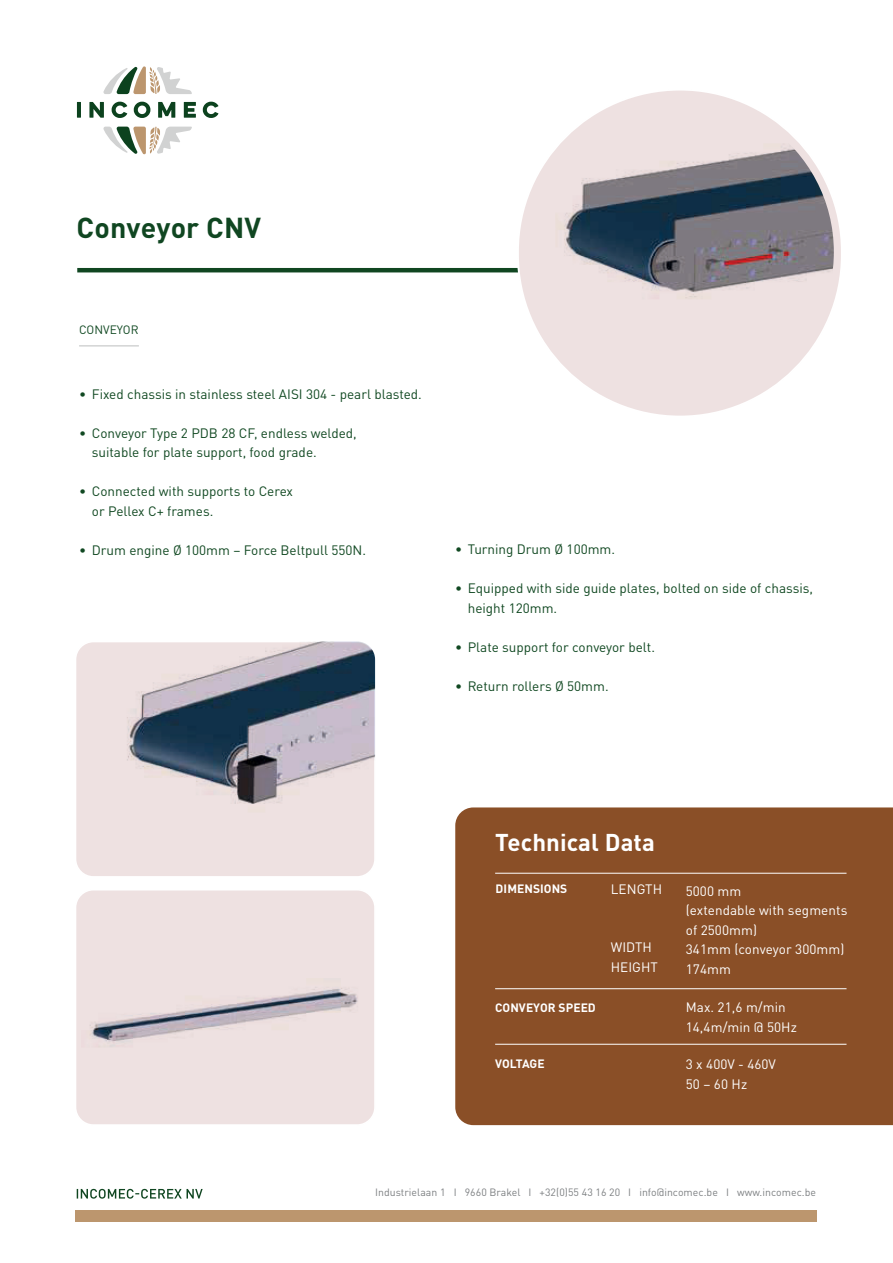
<style>
.page{position:relative;width:893px;height:1263px;background:#fff}
.page>*{position:absolute;margin:0;border:0;box-sizing:border-box;transform-origin:0 0}
.t1{font:700 28.5px "DINOT";letter-spacing:.005em;color:#104621}
.t2{font:700 24px "DINOT";letter-spacing:.005em;color:#fff}
.t3{font:13.5px/19.5px "DINOT";color:#104821}
.t4{font:13.5px/19.5px "DINOT";letter-spacing:.005em;color:#fff}
.t5{font:700 12px "DINOT";letter-spacing:.005em;color:#fff}
.t6{font:12px "DINOT";color:#104821}
.t7{font:10.5px "DINOT";letter-spacing:.005em;color:#7c7f81}
</style>
<div class="page">
<div style="left:75px;top:890px;width:300px;height:235px;background:#eee1e1;border-radius:18px"></div>
<div style="left:75px;top:889px;width:301px;height:237px;border:2px solid #fff;border-radius:18px"></div>
<hr style="left:77px;top:268px;width:514px;height:4px;background:#104621">
<svg style="left:516px;top:90px;width:325px;height:326px"></svg>
<svg style="left:77px;top:102px;width:4px;height:16px"></svg>
<svg style="left:89px;top:102px;width:15px;height:16px"></svg>
<svg style="left:112px;top:102px;width:15px;height:16px"></svg>
<svg style="left:134px;top:102px;width:16px;height:16px"></svg>
<svg style="left:158px;top:102px;width:17px;height:16px"></svg>
<svg style="left:184px;top:102px;width:12px;height:16px"></svg>
<svg style="left:203px;top:102px;width:15px;height:16px"></svg>
<svg style="left:103px;top:66px;width:89px;height:28px"></svg>
<svg style="left:103px;top:127px;width:89px;height:28px"></svg>
<div style="left:75px;top:1210px;width:741px;height:11px;background:#bc966e"></div>
<svg style="left:77px;top:1189px;width:126px;height:9px"></svg>
<img style="left:538px;top:126px;width:296px;height:233px">
<img style="left:90px;top:987px;width:268px;height:60px">
<div style="left:75px;top:641px;width:300px;height:236px;background:#eee1e1;border-radius:18px"></div>
<img style="left:75px;top:641px;width:300px;height:215px">
<div style="left:455px;top:807px;width:438px;height:318px;background:#8a4f27"></div>
<hr style="left:495px;top:988px;width:351px;height:1px;background:#fff">
<hr style="left:495px;top:873px;width:351px;height:1px;background:#fff">
<hr style="left:495px;top:1044px;width:351px;height:1px;background:#fff">
<hr style="left:79px;top:345px;width:60px;height:1px;background:#bcbebf">
<h1 class="t1" style="left:77px;top:209px;width:186px">Conveyor CNV</h1>
<p class="t6" style="left:79px;top:322px;width:61px">CONVEYOR</p>
<p class="t3" style="left:79px;top:384px;width:344px">• Fixed chassis in stainless steel AISI 304 - pearl blasted.</p>
<p class="t3" style="left:92px;top:423px;width:266px;text-indent:-13px">• Conveyor Type 2 PDB 28 CF, endless welded, suitable for plate support, food grade.</p>
<p class="t3" style="left:92px;top:481px;width:203px;text-indent:-13px">• Connected with supports to Cerex or Pellex C+ frames.</p>
<p class="t3" style="left:79px;top:540px;width:289px">• Drum engine Ø 100mm – Force Beltpull 550N.</p>
<p class="t3" style="left:455px;top:539px;width:162px">• Turning Drum Ø 100mm.</p>
<p class="t3" style="left:468px;top:578px;width:347px;text-indent:-13px">• Equipped with side guide plates, bolted on side of chassis, height 120mm.</p>
<p class="t3" style="left:455px;top:637px;width:201px">• Plate support for conveyor belt.</p>
<p class="t3" style="left:455px;top:676px;width:155px">• Return rollers Ø 50mm.</p>
<h2 class="t2" style="left:495px;top:827px;width:161px">Technical Data</h2>
<p class="t5" style="left:496px;top:880px;width:73px">DIMENSIONS</p>
<p class="t4" style="left:611px;top:879px;width:53px">LENGTH</p>
<p class="t5" style="left:495px;top:1000px;width:102px">CONVEYOR SPEED</p>
<p class="t4" style="left:611px;top:937px;width:49px">WIDTH<br>HEIGHT</p>
<p class="t5" style="left:495px;top:1055px;width:51px">VOLTAGE</p>
<p class="t4" style="left:686px;top:881px;width:163px">5000 mm<br>(extendable with segments of 2500mm)<br>341mm (conveyor 300mm)<br>174mm</p>
<p class="t4" style="left:686px;top:997px;width:113px">Max. 21,6 m/min<br>14,4m/min @ 50Hz</p>
<p class="t4" style="left:686px;top:1054px;width:92px">3 x 400V - 460V<br>50 – 60 Hz</p>
<p class="t7" style="left:375px;top:1186px;width:442px">Industrielaan 1 I 9660 Brakel I +32(0)55 43 16 20 I info@incomec.be I www.incomec.be</p>
</div>
